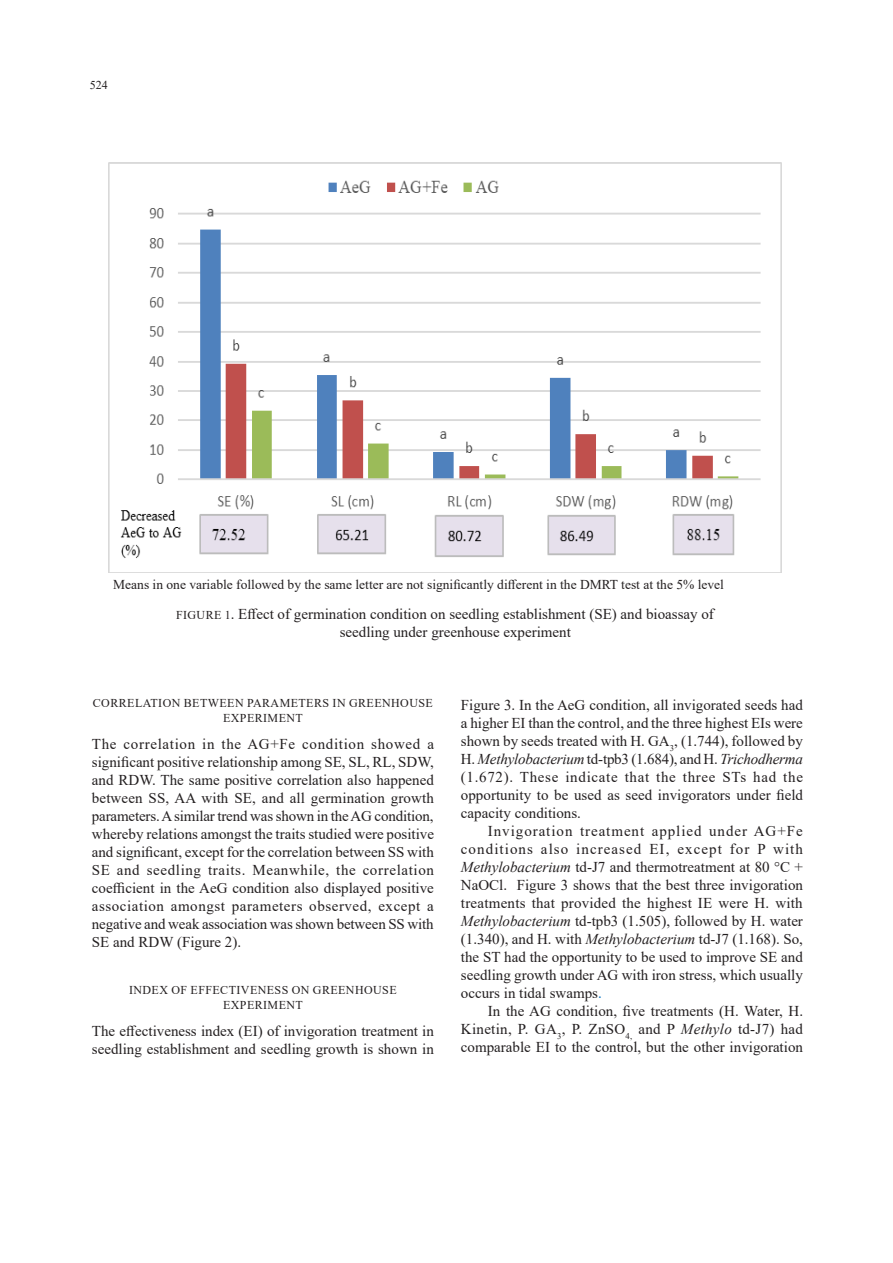
<style>
.page{position:relative;width:893px;height:1263px;background:#fff}
.page>*{position:absolute;margin:0;border:0;box-sizing:border-box;transform-origin:0 0}
._1st_para{font:15px/18px "Times New Roman";color:#231f20;text-align:justify}
._2nd_para{font:15px/18px "Times New Roman";color:#231f20;text-align:justify}
.Rujukan{font:15px/18px "Times New Roman";color:#231f20}
._1st_para-2{font:13.5px "Times New Roman";color:#231f20}
.tajuk_1p9{font:12px/15px "Times New Roman";letter-spacing:.035em;color:#231f20;text-align:center}
.s1{font-size:12px}
.s2{font-style:italic}
.s3{color:#0070c0}
</style>
<div class="page">
<img style="left:109px;top:163px;width:672px;height:410px">
<p class="tajuk_1p9" style="left:90px;top:78px;width:19px">524</p>
<p class="_1st_para-2" style="left:113px;top:575px;width:612px">Means in one variable followed by the same letter are not significantly different in the DMRT test at the 5% level</p>
<p class="Rujukan" style="left:340px;top:605px;width:376px;text-indent:-164px"><span class="s1">FIGURE 1</span>. Effect of germination condition on seedling establishment (SE) and bioassay of seedling under greenhouse experiment</p>
<p class="tajuk_1p9" style="left:93px;top:695px;width:341px">CORRELATION BETWEEN PARAMETERS IN GREENHOUSE<br>EXPERIMENT</p>
<p class="_1st_para" style="left:92px;top:735px;width:344px">The correlation in the AG+Fe condition showed a significant positive relationship among SE, SL, RL, SDW, and RDW. The same positive correlation also happened between SS, AA with SE, and all germination growth parameters. A similar trend was shown in the AG condition, whereby relations amongst the traits studied were positive and significant, except for the correlation between SS with SE and seedling traits. Meanwhile, the correlation coefficient in the AeG condition also displayed positive association amongst parameters observed, except a negative and weak association was shown between SS with SE and RDW (Figure 2).</p>
<p class="tajuk_1p9" style="left:129px;top:982px;width:269px">INDEX OF EFFECTIVENESS ON GREENHOUSE<br>EXPERIMENT</p>
<p class="_1st_para" style="left:92px;top:1021px;width:344px">The effectiveness index (EI) of invigoration treatment in seedling establishment and seedling growth is shown in</p>
<p class="_1st_para" style="left:461px;top:696px;width:344px">Figure 3. In the AeG condition, all invigorated seeds had a higher EI than the control, and the three highest EIs were shown by seeds treated with H. GA<sub>3</sub>, (1.744), followed by H. <span class="s2">Methylobacterium</span> td-tpb3 (1.684), and H. <span class="s2">Trichodherma </span>(1.672). These indicate that the three STs had the opportunity to be used as seed invigorators under field capacity conditions.</p>
<p class="_2nd_para" style="left:461px;top:822px;width:344px;text-indent:27px">Invigoration treatment applied under AG+Fe conditions also increased EI, except for P with <span class="s2">Methylobacterium</span> td-J7 and thermotreatment at 80 °C + NaOCl. Figure 3 shows that the best three invigoration treatments that provided the highest IE were H. with <span class="s2">Methylobacterium</span> td-tpb3 (1.505), followed by H. water (1.340), and H. with <span class="s2">Methylobacterium</span> td-J7 (1.168). So, the ST had the opportunity to be used to improve SE and seedling growth under AG with iron stress, which usually occurs in tidal swamps<span class="s3">.</span></p>
<p class="_2nd_para" style="left:461px;top:1002px;width:344px;text-indent:27px">In the AG condition, five treatments (H. Water, H.<br>Kinetin, P. GA<sub>3</sub>, P. ZnSO<sub>4,</sub> and P <span class="s2">Methylo</span> td-J7) had comparable EI to the control, but the other invigoration</p>
</div>
